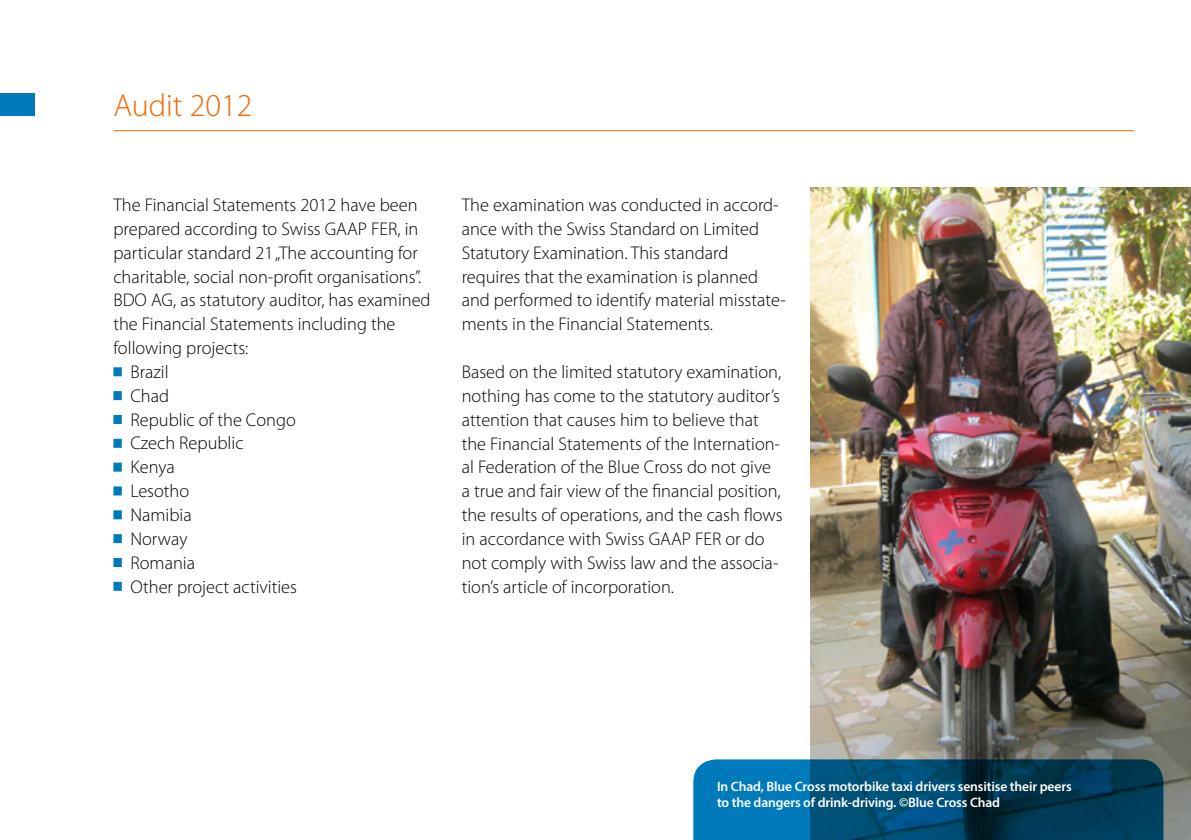
<style>
.page{position:relative;width:1191px;height:840px;background:#fff}
.page>*{position:absolute;margin:0;border:0;box-sizing:border-box;transform-origin:0 0}
.t1{font:300 32px "Myriad Pro";color:#ef6800}
.t2{font:300 18.4px/23.8px "Myriad Pro";color:#000}
.t3{font:600 13.6px/16.4px "Myriad Pro";letter-spacing:-.01em;color:#fff}
</style>
<div class="page">
<div style="left:0;top:94px;width:34px;height:22px;background:#007abb"></div>
<img style="left:810px;top:187px;width:381px;height:652px">
<div style="left:113px;top:367px;width:9px;height:9px;background:#007abb"></div>
<div style="left:113px;top:391px;width:9px;height:9px;background:#007abb"></div>
<div style="left:113px;top:414px;width:9px;height:9px;background:#007abb"></div>
<div style="left:113px;top:438px;width:9px;height:9px;background:#007abb"></div>
<div style="left:113px;top:462px;width:9px;height:9px;background:#007abb"></div>
<div style="left:113px;top:486px;width:9px;height:9px;background:#007abb"></div>
<div style="left:113px;top:510px;width:9px;height:9px;background:#007abb"></div>
<div style="left:113px;top:534px;width:9px;height:9px;background:#007abb"></div>
<div style="left:113px;top:557px;width:9px;height:9px;background:#007abb"></div>
<div style="left:113px;top:581px;width:9px;height:9px;background:#007abb"></div>
<hr style="left:113px;top:130px;width:1021px;height:1px;background:#ef6800">
<svg style="left:693px;top:759px;width:470px;height:80px;background:#014f76"></svg>
<h1 class="t1" style="left:113px;top:86px;width:140px">Audit 2012</h1>
<p class="t2" style="left:113px;top:193px;width:306px">The Financial Statements 2012 have been</p>
<p class="t2" style="left:113px;top:217px;width:306px">prepared according to Swiss GAAP FER, in</p>
<p class="t2" style="left:113px;top:240px;width:306px">particular standard 21 „The accounting for</p>
<p class="t2" style="left:113px;top:264px;width:309px">charitable, social non-profit organisations”.</p>
<p class="t2" style="left:113px;top:288px;width:319px">BDO AG, as statutory auditor, has examined</p>
<p class="t2" style="left:113px;top:312px;width:284px">the Financial Statements including the</p>
<p class="t2" style="left:113px;top:336px;width:137px">following projects:</p>
<p class="t2" style="left:130px;top:359px;width:40px">Brazil</p>
<p class="t2" style="left:130px;top:383px;width:40px">Chad</p>
<p class="t2" style="left:130px;top:407px;width:167px">Republic of the Congo</p>
<p class="t2" style="left:130px;top:431px;width:115px">Czech Republic</p>
<p class="t2" style="left:130px;top:455px;width:46px">Kenya</p>
<p class="t2" style="left:130px;top:478px;width:60px">Lesotho</p>
<p class="t2" style="left:113px;top:502px;width:80px">Namibia</p>
<p class="t2" style="left:113px;top:526px;width:76px">N orway</p>
<p class="t2" style="left:130px;top:550px;width:66px">Romania</p>
<p class="t2" style="left:113px;top:574px;width:185px">Other project activities</p>
<p class="t2" style="left:462px;top:193px;width:326px">The examination was conducted in accord&shy;ance with the Swiss Standard on Limited Statutory Examination. This standard requires that the examination is planned and performed to identify material misstate&shy;ments in the Financial Statements.</p>
<p class="t2" style="left:462px;top:359px;width:322px">Based on the limited statutory examination, nothing has come to the statutory auditor’s attention that causes him to believe that the Financial Statements of the I nternation&shy;al Federation of the Blue Cross do not give a true and fair view of the financial position, the results of operations, and the cash flows in accordance with Swiss GAAP FER or do not comply with Swiss law and the associa&shy;tion’s article of incorporation.</p>
<p class="t3" style="left:717px;top:777px;width:356px">In Chad, Blue Cross motorbike taxi drivers sensitise their peers to the dangers of drink-driving. ©Blue Cross Chad</p>
</div>
